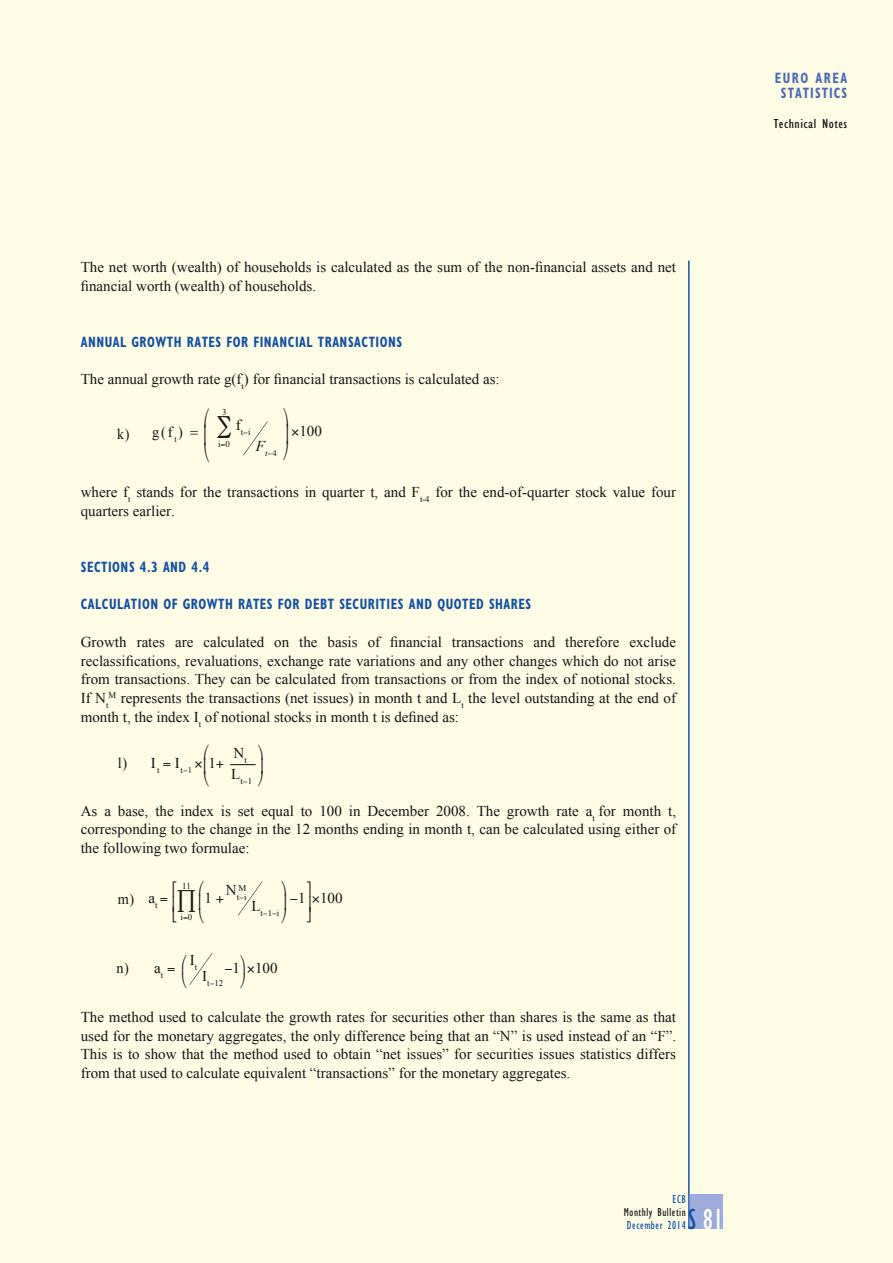
<style>
.page{position:relative;width:893px;height:1263px;background:#fffce6}
.page>*{position:absolute;margin:0;border:0;box-sizing:border-box;transform-origin:0 0}
.t1{font:condensed 30px "Gill Sans Myriad";color:#fff;scale:.95 1}
.t2{font:15px/18.8px "Times New Roman WGL";color:#131413;text-align:justify}
.t3{font:700 condensed 15px "Gill Sans Myriad";letter-spacing:.04em;color:#1250a1;scale:.85 1}
.t4{font:15px "Times New Roman";color:#131413}
.t5{font:700 condensed 15px/15px "Gill Sans Myriad";letter-spacing:.08em;color:#4a6bb2;text-align:center;scale:.85 1}
.t6{font:15px "Times New Roman WGL";color:#131413;scale:.95 1}
.t7{font:italic 15px "Times New Roman";color:#131413}
.t8{font:condensed 13.5px "Gill Sans Myriad";letter-spacing:.035em;color:#131413;scale:1.1 1}
.t9{font:condensed 12px "Gill Sans Myriad";letter-spacing:.05em;color:#1250a1;scale:.95 1}
.t10{font:condensed 12px "Gill Sans Myriad";letter-spacing:.05em;color:#131413;scale:.95 1}
.t11{font:8.85px "Times New Roman";color:#131413}
.t12{font:8.7px "Times New Roman";color:#131413}
.s1{color:#1250a1}
</style>
<div class="page">
<div style="left:689px;top:1195px;width:34px;height:34px;background:#9eabdd"></div>
<hr style="left:689px;top:261px;width:1px;height:968px;background:#1250a1">
<svg style="left:243px;top:422px;width:25px;height:33px"></svg>
<svg style="left:238px;top:882px;width:24px;height:33px"></svg>
<svg style="left:230px;top:764px;width:26px;height:2px"></svg>
<svg style="left:189px;top:953px;width:24px;height:32px"></svg>
<p class="t2" style="left:81px;top:257px;width:597px">The net worth (wealth) of households is calculated as the sum of the non-financial assets and net financial worth (wealth) of households.</p>
<p class="t3" style="left:81px;top:333px;width:10px">ANNUAL</p>
<p class="t3" style="left:132px;top:333px;width:20px">GROWTH</p>
<p class="t3" style="left:187px;top:333px;width:9px">RATES</p>
<p class="t3" style="left:227px;top:333px;width:10px">FOR</p>
<p class="t3" style="left:253px;top:333px;width:9px">FINANCIAL</p>
<p class="t3" style="left:318px;top:333px;width:10px">TRANSACTIONS</p>
<p class="t2" style="left:81px;top:370px;width:420px">The annual growth rate g(f<sub>t</sub>) for financial transactions is calculated as:</p>
<p class="t6" style="left:117px;top:424px;width:15px">k)</p>
<p class="t11" style="left:222px;top:406px;width:6px">3</p>
<p class="t11" style="left:218px;top:438px;width:13px">i 0</p>
<p class="t12" style="left:216px;top:427px;width:36px">∑ <sup>f</sup>t−i</p>
<p class="t6" style="left:152px;top:422px;width:50px">g(f<sub>t</sub>) =</p>
<p class="t4" style="left:283px;top:421px;width:40px">⎟ 100</p>
<p class="t7" style="left:256px;top:436px;width:22px">F<sub>t</sub>−✔</p>
<p class="t2" style="left:81px;top:482px;width:597px">where f<sub>t</sub> stands for the transactions in quarter t, and F<sub>t-4</sub> for the end-of-quarter stock value four quarters earlier.</p>
<p class="t3" style="left:81px;top:558px;width:153px">SECTIONS 4.3 AND 4.4</p>
<p class="t3" style="left:81px;top:595px;width:531px">CALCULATION OF GROWTH RATES FOR DEBT SECURITIES AND QUOTED SHARES</p>
<p class="t2" style="left:81px;top:632px;width:597px">Growth rates are calculated on the basis of financial transactions and therefore exclude reclassifications, revaluations, exchange rate variations and any other changes which do not arise from transactions. They can be calculated from transactions or from the index of notional stocks.<br>If N<sub>t</sub><sup>M</sup> represents the transactions (net issues) in month t and L<sub>t</sub> the level outstanding at the end of month t, the index I<sub>t</sub> of notional stocks in month t is defined as:</p>
<p class="t6" style="left:118px;top:752px;width:11px">l)</p>
<p class="t4" style="left:208px;top:753px;width:9px">1</p>
<p class="t12" style="left:151px;top:764px;width:43px"><sup>I</sup>t <sup>I</sup>t−1</p>
<p class="t4" style="left:234px;top:743px;width:15px">N<sub>t</sub></p>
<p class="t12" style="left:231px;top:775px;width:22px"><sup>L</sup>t−1</p>
<p class="t2" style="left:81px;top:801px;width:597px">As a base, the index is set equal to 100 in December 2008. The growth rate a<sub>t</sub> for month t, corresponding to the change in the 12 months ending in month t, can be calculated using either of the following two formulae:</p>
<p class="t6" style="left:118px;top:889px;width:19px">m)</p>
<p class="t4" style="left:148px;top:888px;width:11px">a<sub>t</sub></p>
<p class="t11" style="left:182px;top:880px;width:10px">11</p>
<p class="t11" style="left:238px;top:882px;width:9px">M</p>
<p class="t12" style="left:226px;top:891px;width:22px"><sup>N</sup>t−i</p>
<p class="t4" style="left:177px;top:888px;width:36px">∏ 1</p>
<p class="t4" style="left:290px;top:888px;width:54px">−1 100</p>
<p class="t12" style="left:251px;top:907px;width:29px"><sup>L</sup>t− −i</p>
<p class="t11" style="left:181px;top:911px;width:13px">i 0</p>
<p class="t4" style="left:181px;top:950px;width:18px">⎛I<sub>t</sub></p>
<p class="t6" style="left:117px;top:958px;width:15px">n)</p>
<p class="t4" style="left:224px;top:958px;width:17px">−1</p>
<p class="t4" style="left:255px;top:958px;width:24px">100</p>
<p class="t4" style="left:154px;top:958px;width:11px">a<sub>t</sub></p>
<p class="t12" style="left:202px;top:977px;width:22px"><sup>I</sup>t−12</p>
<p class="t2" style="left:81px;top:1007px;width:597px">The method used to calculate the growth rates for securities other than shares is the same as that used for the monetary aggregates, the only difference being that an “N” is used instead of an “F”.<br>This is to show that the method used to obtain “net issues” for securities issues statistics differs from that used to calculate equivalent “transactions” for the monetary aggregates.</p>
<p class="t9" style="left:672px;top:1192px;width:16px">ECB</p>
<p class="t10" style="left:624px;top:1205px;width:67px">Monthly Bulletin</p>
<p class="t9" style="left:627px;top:1218px;width:63px">December 2014</p>
<h1 class="t1" style="left:688px;top:1201px;width:39px"><span class="s1">S</span> 81</h1>
<p class="t5" style="left:775px;top:71px;width:87px">EURO AREA<br>STATISTICS</p>
<p class="t8" style="left:774px;top:116px;width:68px">Technical Notes</p>
</div>
